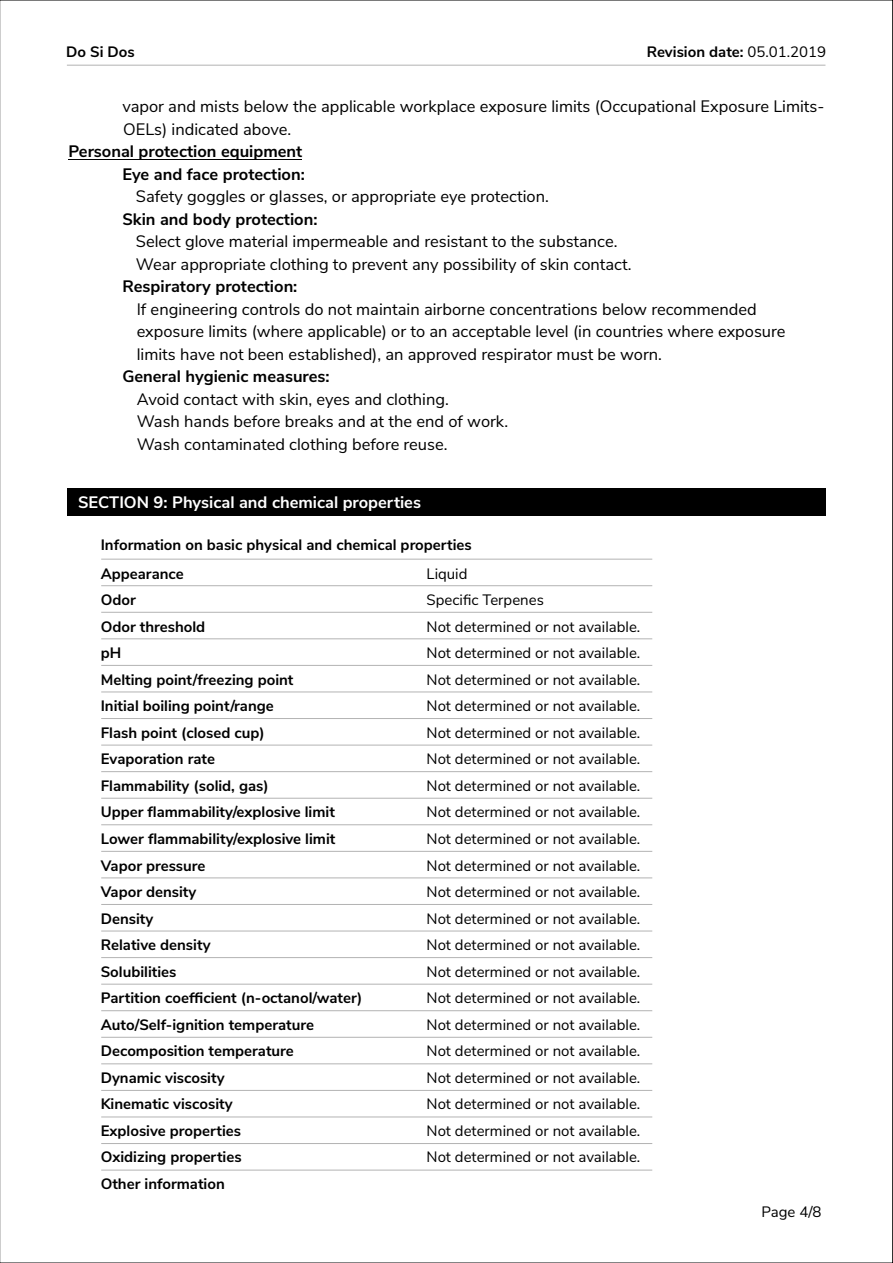
<style>
.page{position:relative;width:893px;height:1263px;background:#fff}
.page>*{position:absolute;margin:0;border:0;box-sizing:border-box;transform-origin:0 0}
.t1{font:16.5px/22.5px "Nunito Sans";color:#000}
.t2{font:700 16.5px "Nunito Sans";color:#000}
.t3{font:700 16.5px "Nunito Sans";color:#fff}
.t4{font:15px/26.5px "Nunito Sans";color:#000}
.t5{font:700 15px/26.5px "Nunito Sans";color:#000}
.s1{font-weight:400}
</style>
<div class="page">
<hr style="left:68px;top:159px;width:234px;height:1px;background:#000">
<div style="left:67px;top:488px;width:758px;height:28px;background:#000"></div>
<hr style="left:101px;top:559px;width:551px;height:1px;background:#b3b3b3">
<svg style="left:101px;top:585px;width:552px;height:1px"></svg>
<svg style="left:101px;top:611px;width:552px;height:2px"></svg>
<svg style="left:101px;top:638px;width:552px;height:2px"></svg>
<svg style="left:101px;top:665px;width:552px;height:1px"></svg>
<svg style="left:101px;top:691px;width:552px;height:2px"></svg>
<svg style="left:101px;top:718px;width:552px;height:1px"></svg>
<svg style="left:101px;top:744px;width:552px;height:2px"></svg>
<svg style="left:101px;top:771px;width:552px;height:1px"></svg>
<svg style="left:101px;top:797px;width:552px;height:2px"></svg>
<svg style="left:101px;top:824px;width:552px;height:1px"></svg>
<svg style="left:101px;top:850px;width:552px;height:2px"></svg>
<svg style="left:101px;top:877px;width:552px;height:2px"></svg>
<svg style="left:101px;top:904px;width:552px;height:1px"></svg>
<svg style="left:101px;top:930px;width:552px;height:2px"></svg>
<svg style="left:101px;top:957px;width:552px;height:1px"></svg>
<svg style="left:101px;top:983px;width:552px;height:2px"></svg>
<svg style="left:101px;top:1010px;width:552px;height:1px"></svg>
<svg style="left:101px;top:1036px;width:552px;height:2px"></svg>
<svg style="left:101px;top:1063px;width:552px;height:1px"></svg>
<svg style="left:101px;top:1090px;width:552px;height:1px"></svg>
<svg style="left:101px;top:1116px;width:552px;height:2px"></svg>
<svg style="left:101px;top:1143px;width:552px;height:1px"></svg>
<hr style="left:101px;top:1170px;width:551px;height:1px;background:#b3b3b3">
<hr style="left:67px;top:65px;width:758px;height:1px;background:#b3b3b3">
<p class="t5" style="left:66px;top:39px;width:70px">Do Si Dos</p>
<p class="t5" style="left:647px;top:39px;width:181px">Revision date: <span class="s1">05.01.2019</span></p>
<p class="t1" style="left:122px;top:96px;width:704px">vapor and mists below the applicable workplace exposure limits (Occupational Exposure Limits-<br>OELs) indicated above.</p>
<p class="t2" style="left:68px;top:141px;width:235px">Personal protection equipment</p>
<p class="t2" style="left:122px;top:163px;width:184px">Eye and face protection:</p>
<p class="t1" style="left:136px;top:186px;width:414px">Safety goggles or glasses, or appropriate eye protection.</p>
<p class="t2" style="left:122px;top:208px;width:197px">Skin and body protection:</p>
<p class="t1" style="left:136px;top:231px;width:483px">Select glove material impermeable and resistant to the substance.</p>
<p class="t1" style="left:136px;top:253px;width:497px">Wear appropriate clothing to prevent any possibility of skin contact.</p>
<p class="t2" style="left:122px;top:276px;width:177px">Respiratory protection:</p>
<p class="t1" style="left:137px;top:298px;width:650px">If engineering controls do not maintain airborne concentrations below recommended exposure limits (where applicable) or to an acceptable level (in countries where exposure limits have not been established), an approved respirator must be worn.</p>
<p class="t2" style="left:122px;top:365px;width:209px">General hygienic measures:</p>
<p class="t1" style="left:137px;top:388px;width:314px">Avoid contact with skin, eyes and clothing.</p>
<p class="t1" style="left:137px;top:433px;width:312px">Wash contaminated clothing before reuse.</p>
<p class="t1" style="left:137px;top:410px;width:373px">Wash hands before breaks and at the end of work.</p>
<p class="t3" style="left:78px;top:492px;width:345px">SECTION 9: Physical and chemical properties</p>
<p class="t5" style="left:101px;top:532px;width:373px">Information on basic physical and chemical properties</p>
<p class="t5" style="left:101px;top:560px;width:263px">Appearance<br>Odor<br>Odor threshold<br>pH<br>Melting point/freezing point<br>Initial boiling point/range<br>Flash point (closed cup)<br>Evaporation rate<br>Flammability (solid, gas)<br>Upper flammability/explosive limit<br>Lower flammability/explosive limit<br>Vapor pressure<br>Vapor density<br>Density<br>Relative density<br>Solubilities<br>Partition coefficient (n-octanol/water)<br>Auto/Self-ignition temperature<br>Decomposition temperature<br>Dynamic viscosity<br>Kinematic viscosity<br>Explosive properties<br>Oxidizing properties<br>Other information</p>
<p class="t4" style="left:427px;top:560px;width:215px">Liquid<br>Specific Terpenes<br>Not determined or not available.<br>Not determined or not available.<br>Not determined or not available.<br>Not determined or not available.<br>Not determined or not available.<br>Not determined or not available.<br>Not determined or not available.<br>Not determined or not available.<br>Not determined or not available.<br>Not determined or not available.<br>Not determined or not available.<br>Not determined or not available.<br>Not determined or not available.<br>Not determined or not available.<br>Not determined or not available.<br>Not determined or not available.<br>Not determined or not available.<br>Not determined or not available.<br>Not determined or not available.<br>Not determined or not available.<br>Not determined or not available.</p>
<p class="t4" style="left:761px;top:1198px;width:62px">Page 4/8</p>
</div>
